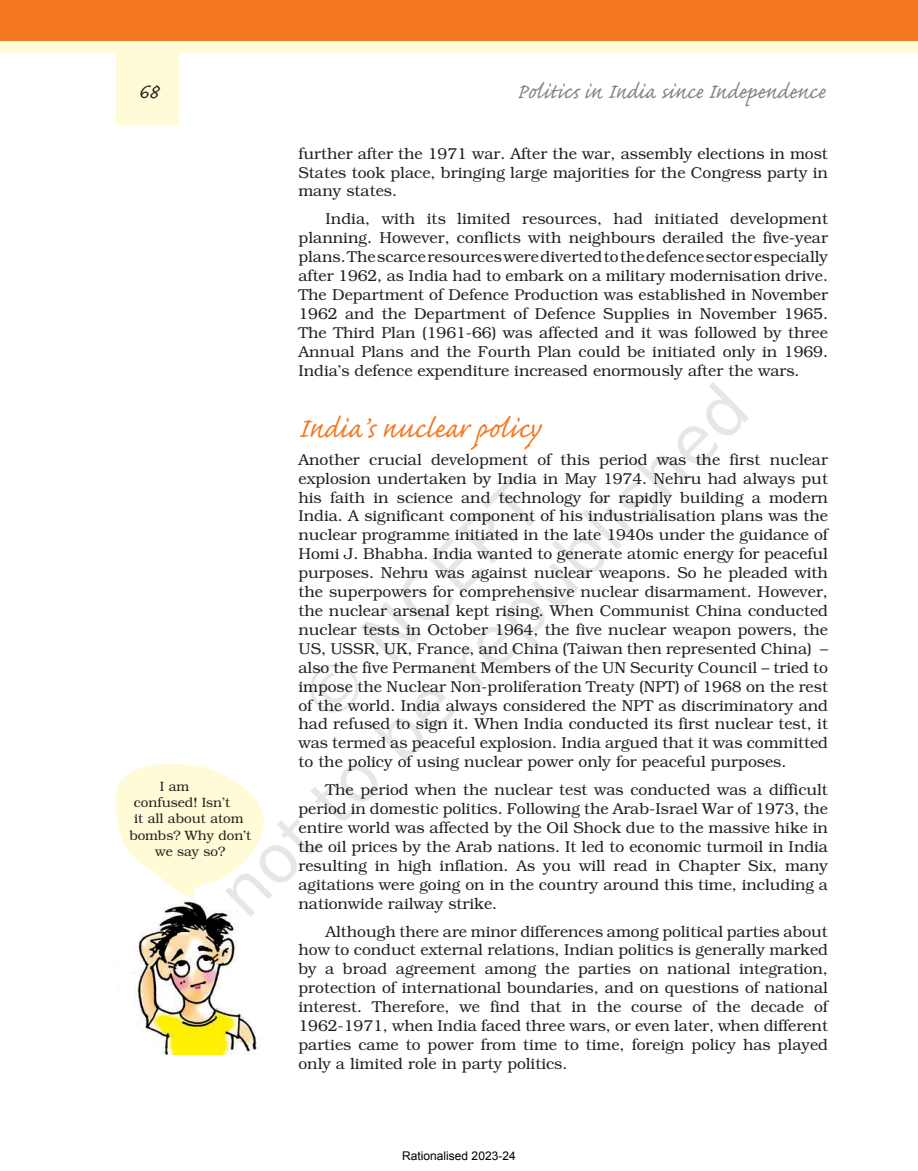
<style>
.page{position:relative;width:918px;height:1171px;background:#fff}
.page>*{position:absolute;margin:0;border:0;box-sizing:border-box;transform-origin:0 0}
.Heading{font:36px "Caflisch Script Pro";letter-spacing:-.005em;color:#f47921}
.t1{font:27px "Caflisch Script Pro";color:#808285}
.t2{font:27px "Caflisch Script Pro";color:#231f20}
.bodyText{font:300 15.75px/18.9px "Bookman";color:#231f20;text-align:justify}
.FirstPara{font:300 15.75px/18.9px "Bookman";color:#231f20;text-align:justify}
.UM{font:300 13.5px "Bookman";color:#231f20}
.t3{font:12px "Arial";color:#000}
</style>
<div class="page">
<div style="left:0;top:29px;width:918px;height:24px;background:#fffbd6"></div>
<div style="left:0;top:0;width:918px;height:41px;background:#f47921"></div>
<img style="left:115px;top:53px;width:143px;height:1002px">
<img style="left:132px;top:315px;width:617px;height:632px">
<h2 class="t2" style="left:139px;top:78px;width:22px">68</h2>
<h2 class="t1" style="left:517px;top:78px;width:310px">Politics in India since Independence</h2>
<p class="UM" style="left:160px;top:778px;width:31px">I am</p>
<p class="UM" style="left:134px;top:794px;width:98px">confused! Isn’t</p>
<p class="UM" style="left:134px;top:811px;width:111px">it all about atom</p>
<p class="UM" style="left:129px;top:827px;width:124px">bombs? Why don’t</p>
<p class="UM" style="left:155px;top:843px;width:72px">we say so?</p>
<p class="bodyText" style="left:298px;top:144px;width:531px">further after the 1971 war. After the war, assembly elections in most States took place, bringing large majorities for the Congress party in many states.</p>
<p class="bodyText" style="left:298px;top:210px;width:531px;text-indent:27px">India, with its limited resources, had initiated development planning. However, conflicts with neighbours derailed the five-year plans. The scarce resources were diverted to the defence sector especially after 1962, as India had to embark on a military modernisation drive.<br>The Department of Defence Production was established in November 1962 and the Department of Defence Supplies in November 1965.<br>The Third Plan (1961-66) was affected and it was followed by three Annual Plans and the Fourth Plan could be initiated only in 1969.<br>India’s defence expenditure increased enormously after the wars.</p>
<p class="Heading" style="left:298px;top:409px;width:246px">India’s nuclear policy</p>
<p class="FirstPara" style="left:298px;top:450px;width:531px">Another crucial development of this period was the first nuclear explosion undertaken by India in May 1974. Nehru had always put his faith in science and technology for rapidly building a modern India. A significant component of his industrialisation plans was the nuclear programme initiated in the late 1940s under the guidance of Homi J. Bhabha. India wanted to generate atomic energy for peaceful purposes. Nehru was against nuclear weapons. So he pleaded with the superpowers for comprehensive nuclear disarmament. However, the nuclear arsenal kept rising. When Communist China conducted nuclear tests in October 1964, the five nuclear weapon powers, the US, USSR, UK, France, and China (Taiwan then represented China) – also the five Permanent Members of the UN Security Council – tried to impose the Nuclear Non-proliferation Treaty (NPT) of 1968 on the rest of the world. India always considered the NPT as discriminatory and had refused to sign it. When India conducted its first nuclear test, it was termed as peaceful explosion. India argued that it was committed to the policy of using nuclear power only for peaceful purposes.</p>
<p class="bodyText" style="left:298px;top:780px;width:531px;text-indent:27px">The period when the nuclear test was conducted was a difficult period in domestic politics. Following the Arab-Israel War of 1973, the entire world was affected by the Oil Shock due to the massive hike in the oil prices by the Arab nations. It led to economic turmoil in India resulting in high inflation. As you will read in Chapter Six, many agitations were going on in the country around this time, including a nationwide railway strike.</p>
<p class="bodyText" style="left:298px;top:921px;width:531px;text-indent:27px">Although there are minor differences among political parties about how to conduct external relations, Indian politics is generally marked by a broad agreement among the parties on national integration, protection of international boundaries, and on questions of national interest. Therefore, we find that in the course of the decade of 1962-1971, when India faced three wars, or even later, when different parties came to power from time to time, foreign policy has played only a limited role in party politics.</p>
<p class="t3" style="left:402px;top:1148px;width:115px">Rationalised 2023-24</p>
</div>
